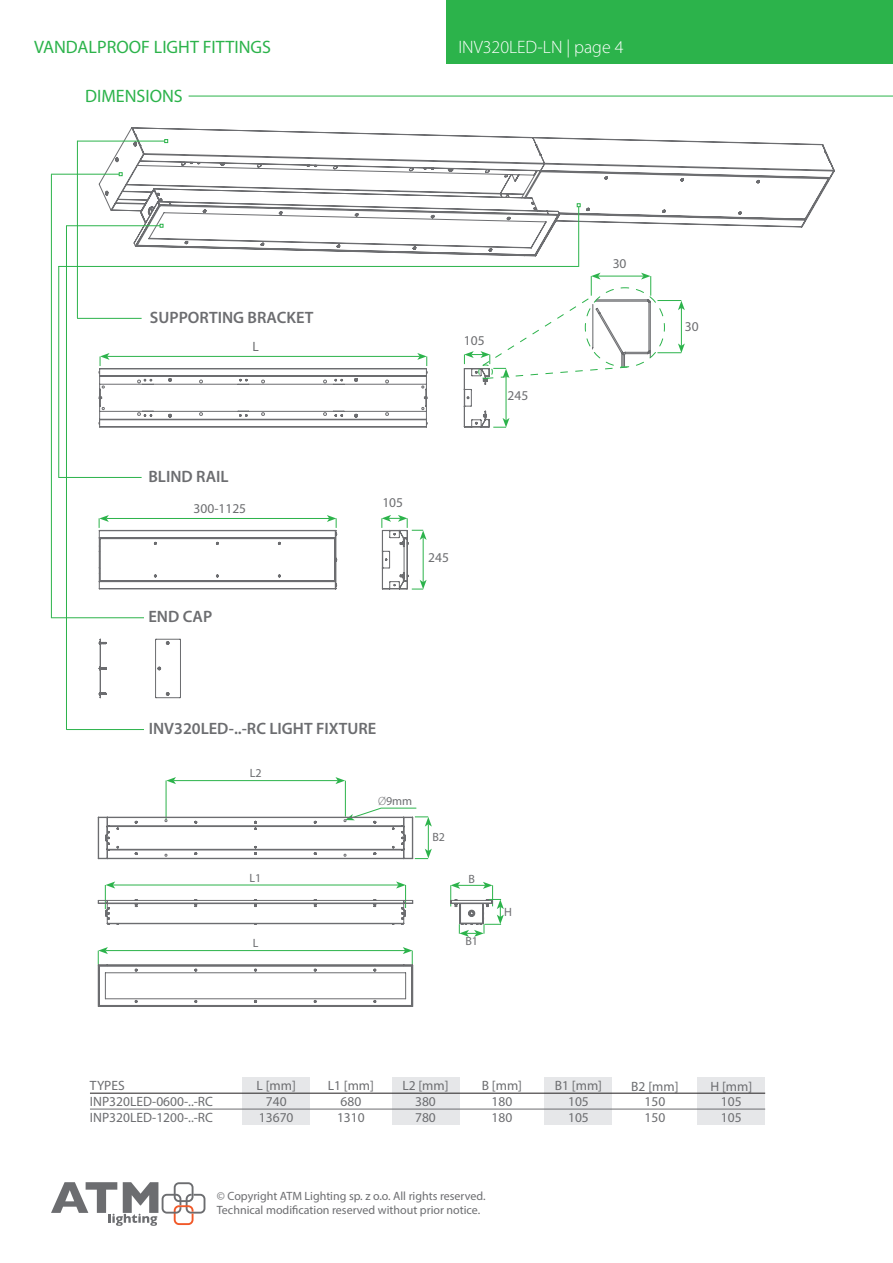
<style>
.page{position:relative;width:893px;height:1263px;background:#fff}
.page>*{position:absolute;margin:0;border:0;box-sizing:border-box;transform-origin:0 0}
.t1{font:18px "Myriad Pro";color:#2cb34b}
.t2{font:300 18px "Myriad Pro";color:#fff}
.t3{font:600 16.5px "Myriad Pro";color:#6c6d70}
.t4{font:13.5px/15.8px "Myriad Pro";color:#6c6d70;text-align:center}
.t5{font:12px/14.4px "Myriad Pro";color:#6c6d70}
.s1{font-weight:300}
</style>
<div class="page">
<hr style="left:189px;top:96px;width:704px;height:1px;background:#2cb34b">
<svg style="left:98px;top:127px;width:737px;height:130px"></svg>
<svg style="left:98px;top:638px;width:83px;height:60px"></svg>
<hr style="left:77px;top:141px;width:88px;height:1px;background:#2cb34b">
<svg style="left:164px;top:139px;width:4px;height:4px"></svg>
<hr style="left:77px;top:141px;width:1px;height:177px;background:#2cb34b">
<hr style="left:77px;top:318px;width:65px;height:1px;background:#2cb34b">
<hr style="left:66px;top:225px;width:94px;height:1px;background:#2cb34b">
<svg style="left:160px;top:224px;width:3px;height:4px"></svg>
<hr style="left:66px;top:226px;width:1px;height:504px;background:#2cb34b">
<hr style="left:67px;top:729px;width:77px;height:1px;background:#2cb34b">
<hr style="left:58px;top:266px;width:521px;height:1px;background:#2cb34b">
<hr style="left:58px;top:266px;width:1px;height:212px;background:#2cb34b">
<hr style="left:59px;top:477px;width:83px;height:1px;background:#2cb34b">
<hr style="left:578px;top:207px;width:1px;height:60px;background:#2cb34b">
<svg style="left:577px;top:203px;width:4px;height:4px"></svg>
<svg style="left:99px;top:515px;width:328px;height:75px"></svg>
<hr style="left:51px;top:174px;width:68px;height:1px;background:#2cb34b">
<svg style="left:119px;top:172px;width:4px;height:4px"></svg>
<hr style="left:51px;top:174px;width:1px;height:444px;background:#2cb34b">
<hr style="left:51px;top:617px;width:93px;height:1px;background:#2cb34b">
<svg style="left:98px;top:273px;width:587px;height:155px"></svg>
<div style="left:242px;top:1077px;width:68px;height:16px;background:#e6e7e9"></div>
<div style="left:242px;top:1092px;width:68px;height:17px;background:#e6e7e9"></div>
<div style="left:242px;top:1109px;width:68px;height:15px;background:#e6e7e9"></div>
<div style="left:392px;top:1077px;width:67px;height:16px;background:#e6e7e9"></div>
<div style="left:392px;top:1093px;width:67px;height:16px;background:#e6e7e9"></div>
<div style="left:392px;top:1109px;width:67px;height:15px;background:#e6e7e9"></div>
<div style="left:544px;top:1077px;width:68px;height:16px;background:#e6e7e9"></div>
<div style="left:544px;top:1093px;width:68px;height:16px;background:#e6e7e9"></div>
<div style="left:544px;top:1109px;width:68px;height:15px;background:#e6e7e9"></div>
<div style="left:697px;top:1077px;width:68px;height:17px;background:#e6e7e9"></div>
<div style="left:697px;top:1093px;width:68px;height:16px;background:#e6e7e9"></div>
<div style="left:697px;top:1110px;width:68px;height:15px;background:#e6e7e9"></div>
<hr style="left:90px;top:1093px;width:675px;height:1px;background:#231f20">
<hr style="left:90px;top:1109px;width:675px;height:1px;background:#6c6d70">
<svg style="left:493px;top:885px;width:11px;height:40px"></svg>
<hr style="left:345px;top:781px;width:1px;height:36px;background:#2cb34b">
<hr style="left:174px;top:780px;width:164px;height:1px;background:#2cb34b">
<svg style="left:167px;top:777px;width:9px;height:7px"></svg>
<svg style="left:335px;top:777px;width:10px;height:7px"></svg>
<hr style="left:166px;top:780px;width:1px;height:40px;background:#2cb34b">
<svg style="left:345px;top:808px;width:72px;height:8px"></svg>
<svg style="left:97px;top:816px;width:396px;height:191px"></svg>
<svg style="left:51px;top:1182px;width:155px;height:44px"></svg>
<div style="left:446px;top:0;width:447px;height:63px;background:#2cb34b"></div>
<h1 class="t1" style="left:34px;top:36px;width:239px">VANDALPROOF LIGHT FITTINGS</h1>
<h1 class="t2" style="left:458px;top:36px;width:167px">INV320LED-LN | page 4</h1>
<h1 class="t1" style="left:85px;top:85px;width:99px">DIMENSIONS</h1>
<p class="t3" style="left:150px;top:307px;width:165px">SUPPORTING BRACKET</p>
<p class="t4" style="left:252px;top:338px;width:8px">L</p>
<p class="t3" style="left:148px;top:466px;width:82px">BLIND RAIL</p>
<p class="t4" style="left:194px;top:500px;width:54px">300-1125</p>
<p class="t3" style="left:148px;top:606px;width:65px">END CAP</p>
<p class="t4" style="left:464px;top:333px;width:22px">105</p>
<p class="t4" style="left:508px;top:387px;width:22px">245</p>
<p class="t4" style="left:382px;top:495px;width:22px">105</p>
<p class="t4" style="left:428px;top:549px;width:22px">245</p>
<p class="t3" style="left:149px;top:718px;width:229px">INV320LED-..-RC LIGHT FIXTURE</p>
<p class="t5" style="left:250px;top:766px;width:13px">L2</p>
<p class="t5" style="left:250px;top:870px;width:13px">L1</p>
<p class="t5" style="left:253px;top:936px;width:7px">L</p>
<p class="t5" style="left:378px;top:794px;width:36px"><span class="s1">Ø</span>9mm</p>
<p class="t5" style="left:432px;top:830px;width:14px">B2</p>
<p class="t5" style="left:468px;top:872px;width:8px">B</p>
<p class="t5" style="left:465px;top:934px;width:14px">B1</p>
<p class="t5" style="left:504px;top:904px;width:9px">H</p>
<p class="t4" style="left:613px;top:255px;width:15px">30</p>
<p class="t4" style="left:685px;top:319px;width:15px">30</p>
<p class="t4" style="left:90px;top:1077px;width:125px;text-align:left">TYPES<br>INP320LED-0600-..-RC<br>INP320LED-1200-..-RC</p>
<p class="t4" style="left:257px;top:1078px;width:41px;line-height:15.3px">L [mm]<br>740</p>
<p class="t4" style="left:259px;top:1109px;width:36px">13670</p>
<p class="t4" style="left:328px;top:1077px;width:48px">L1 [mm]<br>680<br>1310</p>
<p class="t4" style="left:402px;top:1078px;width:48px">L2 [mm]<br>380<br>780</p>
<p class="t4" style="left:482px;top:1078px;width:42px">B [mm]<br>180<br>180</p>
<p class="t4" style="left:555px;top:1078px;width:49px">B1 [mm]<br>105<br>105</p>
<p class="t4" style="left:631px;top:1078px;width:49px">B2 [mm]<br>150<br>150</p>
<p class="t4" style="left:710px;top:1078px;width:43px">H [mm]<br>105<br>105</p>
<p class="t5" style="left:217px;top:1188px;width:270px">© Copyright ATM Lighting sp. z o.o. All rights reserved.<br>Technical modification reserved without prior notice.</p>
</div>
